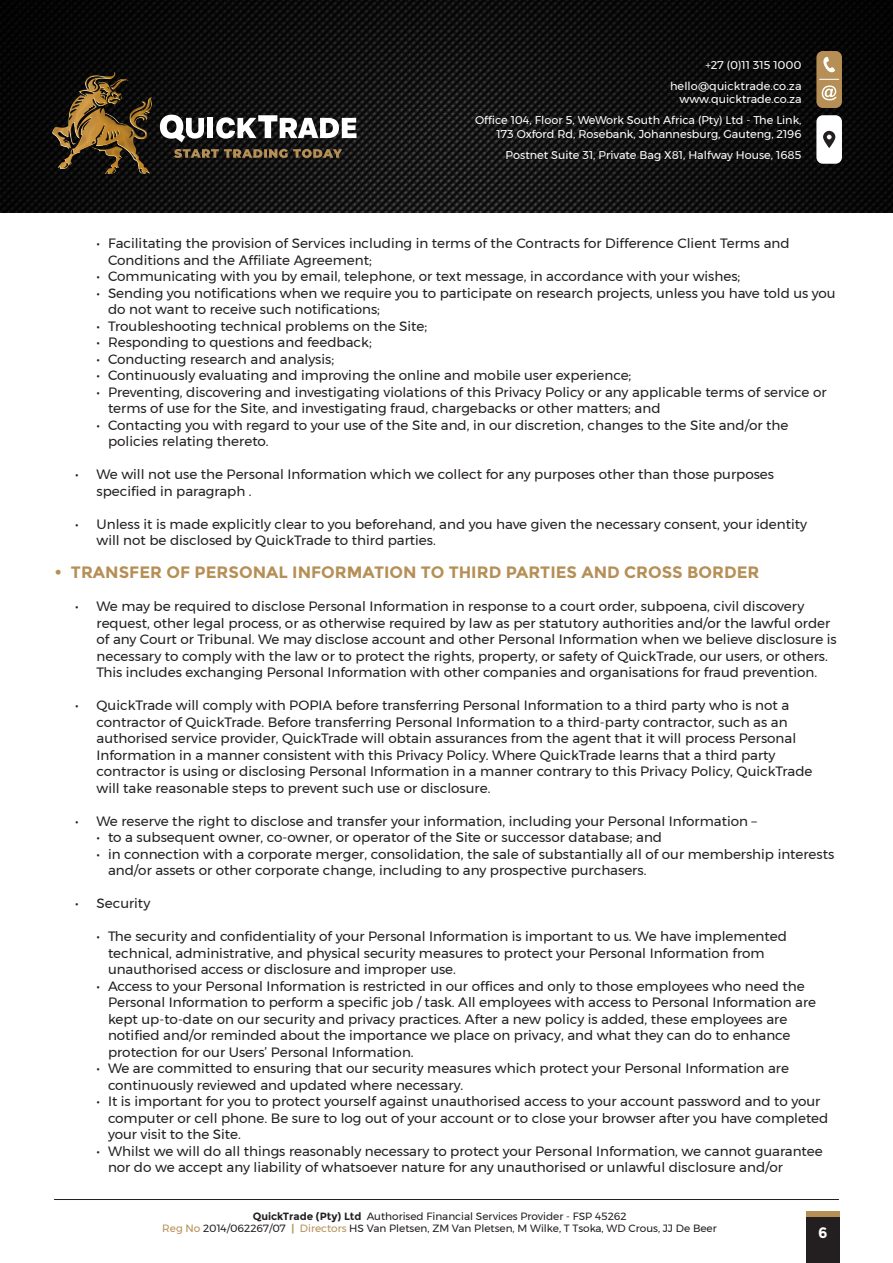
<style>
.page{position:relative;width:893px;height:1263px;background:#fff}
.page>*{position:absolute;margin:0;border:0;box-sizing:border-box;transform-origin:0 0}
.t1{font:700 16.5px "Montserrat";color:#b68f56}
.t2{font:700 15px "Montserrat";color:#fff}
.t3{font:13.5px/16.5px "Montserrat";color:#231f20}
.t4{font:11.25px/21px "Montserrat";color:#fff;text-align:right}
.t5{font:10.5px/12.6px "Montserrat";color:#231f20;text-align:center}
.s1{font-family:"Gotham"}
.s2{font-weight:700}
.s3{color:#b68f56}
.s4{font-weight:700;color:#b68f56}
</style>
<div class="page">
<svg style="left:806px;top:1211px;width:33px;height:7px"></svg>
<div style="left:806px;top:1218px;width:33px;height:45px;background:#231f20"></div>
<img style="left:0;top:0;width:893px;height:213px">
<svg style="left:160px;top:115px;width:44px;height:27px"></svg>
<div style="left:208px;top:118px;width:5px;height:20px;background:#fff"></div>
<svg style="left:216px;top:115px;width:140px;height:24px"></svg>
<img style="left:51px;top:70px;width:105px;height:104px">
<svg style="left:174px;top:149px;width:168px;height:9px;background:#695436"></svg>
<div style="left:816px;top:51px;width:26px;height:57px;background:#b68f56;border-radius:6px"></div>
<div style="left:816px;top:115px;width:26px;height:49px;background:#fff;border-radius:6px"></div>
<svg style="left:823px;top:57px;width:12px;height:16px"></svg>
<svg style="left:820px;top:79px;width:19px;height:21px"></svg>
<svg style="left:823px;top:131px;width:12px;height:16px"></svg>
<svg style="left:827px;top:135px;width:5px;height:4px"></svg>
<hr style="left:54px;top:1199px;width:785px;height:1px;background:#231f20">
<p class="t4" style="left:670px;top:54px;width:133px">+27 (0)11 315 1000 hello@quicktrade.co.za</p>
<p class="t4" style="left:475px;top:89px;width:328px">www.quicktrade.co.za<br>Office 104, Floor 5, WeWork South Africa (Pty) Ltd - The Link,</p>
<p class="t4" style="left:497px;top:123px;width:306px">173 Oxford Rd, Rosebank, Johannesburg, Gauteng, 2196<br>Postnet Suite 31, Private Bag X81, Halfway House, 1685</p>
<p class="t3" style="left:108px;top:235px;width:683px;text-indent:-11px">• Facilitating the provision of Services including in terms of the Contracts for Difference Client Terms and<br>Conditions and the Affiliate Agreement;</p>
<p class="t3" style="left:97px;top:268px;width:645px">• Communicating with you by email, telephone, or text message, in accordance with your wishes;</p>
<p class="t3" style="left:108px;top:285px;width:729px;text-indent:-11px">• Sending you notifications when we require you to participate on research projects, unless you have told us you do not want to receive such notifications;</p>
<p class="t3" style="left:97px;top:318px;width:332px">• Troubleshooting technical problems on the Site;</p>
<p class="t3" style="left:97px;top:334px;width:277px">• Responding to questions and feedback;</p>
<p class="t3" style="left:97px;top:351px;width:239px">• Conducting research and analysis;</p>
<p class="t3" style="left:97px;top:367px;width:536px">• Continuously evaluating and improving the online and mobile user experience;</p>
<p class="t3" style="left:108px;top:384px;width:720px;text-indent:-11px">• Preventing, discovering and investigating violations of this Privacy Policy or any applicable terms of service or terms of use for the Site, and investigating fraud, chargebacks or other matters; and</p>
<p class="t3" style="left:108px;top:417px;width:682px;text-indent:-11px">• Contacting you with regard to your use of the Site and, in our discretion, changes to the Site and/or the policies relating thereto.</p>
<p class="t3" style="left:97px;top:466px;width:679px;text-indent:-21px">• We will not use the Personal Information which we collect for any purposes other than those purposes specified in paragraph .</p>
<p class="t3" style="left:97px;top:516px;width:712px;text-indent:-21px">• Unless it is made explicitly clear to you beforehand, and you have given the necessary consent, your identity will not be disclosed by QuickTrade to third parties.</p>
<p class="t1" style="left:54px;top:563px;width:707px"><span class="s1">•</span> TRANSFER OF PERSONAL INFORMATION TO THIRD PARTIES AND CROSS BORDER</p>
<p class="t3" style="left:97px;top:598px;width:742px;text-indent:-21px">• We may be required to disclose Personal Information in response to a court order, subpoena, civil discovery request, other legal process, or as otherwise required by law as per statutory authorities and/or the lawful order of any Court or Tribunal. We may disclose account and other Personal Information when we believe disclosure is necessary to comply with the law or to protect the rights, property, or safety of QuickTrade, our users, or others.<br>This includes exchanging Personal Information with other companies and organisations for fraud prevention.</p>
<p class="t3" style="left:97px;top:697px;width:717px;text-indent:-21px">• QuickTrade will comply with POPIA before transferring Personal Information to a third party who is not a contractor of QuickTrade. Before transferring Personal Information to a third-party contractor, such as an authorised service provider, QuickTrade will obtain assurances from the agent that it will process Personal Information in a manner consistent with this Privacy Policy. Where QuickTrade learns that a third party contractor is using or disclosing Personal Information in a manner contrary to this Privacy Policy, QuickTrade will take reasonable steps to prevent such use or disclosure.</p>
<p class="t3" style="left:75px;top:813px;width:683px">• We reserve the right to disclose and transfer your information, including your Personal Information –</p>
<p class="t3" style="left:97px;top:829px;width:567px">• to a subsequent owner, co-owner, or operator of the Site or successor database; and</p>
<p class="t3" style="left:108px;top:846px;width:728px;text-indent:-11px">• in connection with a corporate merger, consolidation, the sale of substantially all of our membership interests and/or assets or other corporate change, including to any prospective purchasers.</p>
<p class="t3" style="left:75px;top:895px;width:77px">• Security</p>
<p class="t3" style="left:108px;top:928px;width:680px;text-indent:-11px">• The security and confidentiality of your Personal Information is important to us. We have implemented technical, administrative, and physical security measures to protect your Personal Information from unauthorised access or disclosure and improper use.</p>
<p class="t3" style="left:108px;top:978px;width:710px;text-indent:-11px">• Access to your Personal Information is restricted in our offices and only to those employees who need the Personal Information to perform a specific job / task. All employees with access to Personal Information are kept up-to-date on our security and privacy practices. After a new policy is added, these employees are notified and/or reminded about the importance we place on privacy, and what they can do to enhance protection for our Users’ Personal Information.</p>
<p class="t3" style="left:108px;top:1060px;width:682px;text-indent:-11px">• We are committed to ensuring that our security measures which protect your Personal Information are continuously reviewed and updated where necessary.</p>
<p class="t3" style="left:108px;top:1093px;width:722px;text-indent:-11px">• It is important for you to protect yourself against unauthorised access to your account password and to your computer or cell phone. Be sure to log out of your account or to close your browser after you have completed your visit to the Site.</p>
<p class="t3" style="left:108px;top:1143px;width:716px;text-indent:-11px">• Whilst we will do all things reasonably necessary to protect your Personal Information, we cannot guarantee nor do we accept any liability of whatsoever nature for any unauthorised or unlawful disclosure and/or</p>
<p class="t5" style="left:162px;top:1210px;width:556px"><span class="s2">QuickTrade (Pty) Ltd</span> Authorised Financial Services Provider - FSP 45262<br><span class="s3">Reg No</span> 2014/062267/07 <span class="s4">|</span> <span class="s3">Directors</span> HS Van Pletsen, ZM Van Pletsen, M Wilke, T Tsoka, WD Crous, JJ De Beer</p>
<p class="t2" style="left:818px;top:1223px;width:11px">6</p>
</div>
